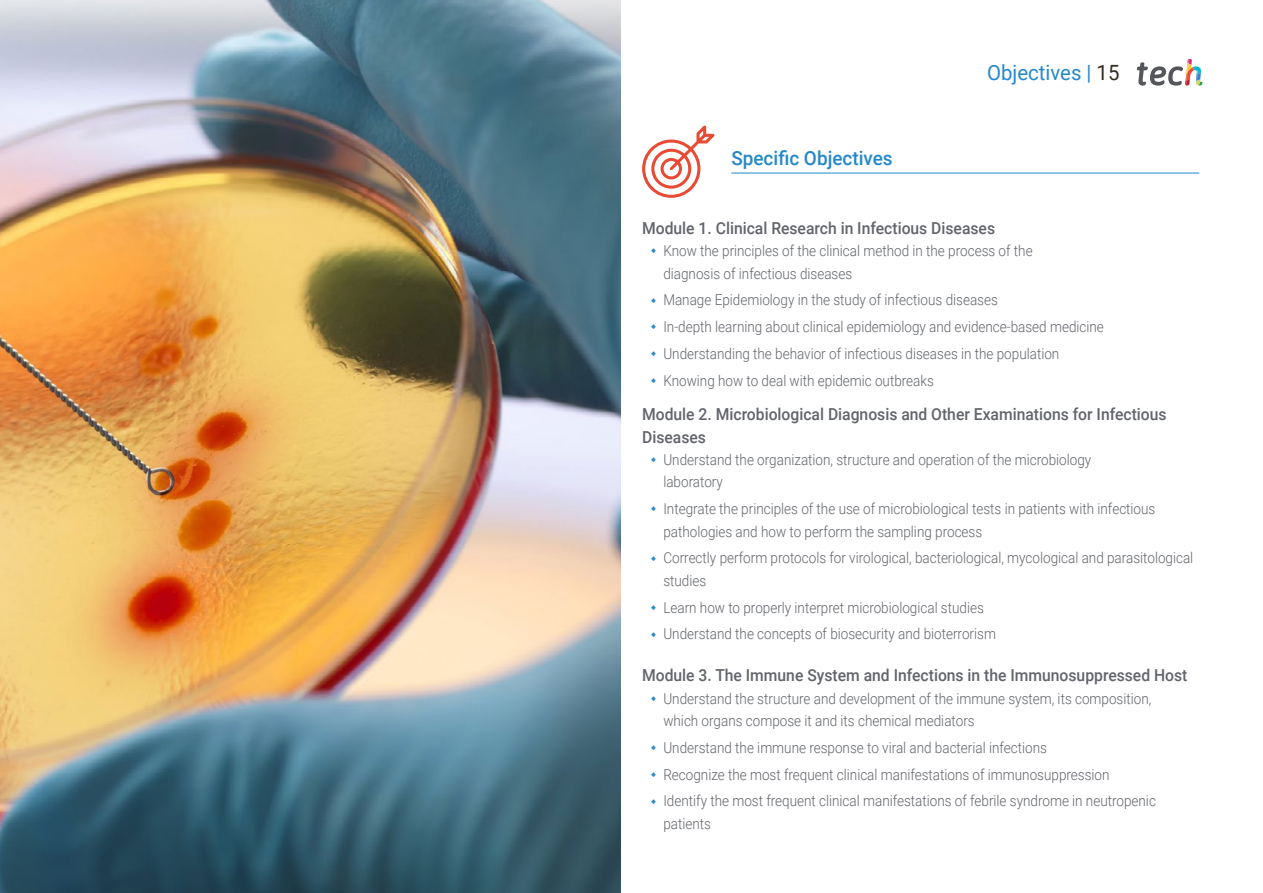
<style>
.page{position:relative;width:1263px;height:893px;background:#fff}
.page>*{position:absolute;margin:0;border:0;box-sizing:border-box;transform-origin:0 0}
.t1{font:21px "Roboto";color:#2488c9}
.t2{font:500 19.5px "Roboto";color:#2488c9}
.t3{font:500 16.5px/22.5px "Roboto";color:#61646a;scale:.95 1}
.t4{font:300 15px/26.7px "Roboto";color:#61646a;scale:.9 1}
.s1{color:#312e20}
</style>
<div class="page">
<svg style="left:642px;top:125px;width:72px;height:73px"></svg>
<hr style="left:731px;top:173px;width:468px;height:1px;background:#2488c9">
<svg style="left:1137px;top:59px;width:65px;height:27px"></svg>
<img style="left:0;top:0;width:621px;height:893px">
<h2 class="t2" style="left:731px;top:144px;width:163px">Specific Objectives</h2>
<h1 class="t1" style="left:987px;top:57px;width:134px">Objectives | <span class="s1">15</span></h1>
<p class="t3" style="left:642px;top:216px;width:373px">Module 1. Clinical Research in Infectious Diseases</p>
<p class="t4" style="left:663px;top:239px;width:412px;line-height:22.5px">Know the principles of the clinical method in the process of the diagnosis of infectious diseases</p>
<p class="t4" style="left:663px;top:286px;width:491px">Manage Epidemiology in the study of infectious diseases<br>In-depth learning about clinical epidemiology and evidence-based medicine Understanding the behavior of infectious diseases in the population Knowing how to deal with epidemic outbreaks</p>
<p class="t3" style="left:642px;top:402px;width:554px">Module 2. Microbiological Diagnosis and Other Examinations for Infectious<br>Diseases</p>
<p class="t4" style="left:663px;top:448px;width:477px;line-height:22.5px">Understand the organization, structure and operation of the microbiology laboratory</p>
<p class="t4" style="left:663px;top:497px;width:548px;line-height:22.5px">Integrate the principles of the use of microbiological tests in patients with infectious pathologies and how to perform the sampling process</p>
<p class="t4" style="left:663px;top:546px;width:590px;line-height:22.5px">Correctly perform protocols for virological, bacteriological, mycological and parasitological studies</p>
<p class="t4" style="left:663px;top:593px;width:371px">Learn how to properly interpret microbiological studies<br>Understand the concepts of biosecurity and bioterrorism</p>
<p class="t3" style="left:642px;top:663px;width:575px">Module 3. The Immune System and Infections in the Immunosuppressed Host</p>
<p class="t4" style="left:663px;top:686px;width:544px;line-height:22.5px">Understand the structure and development of the immune system, its composition, which organs compose it and its chemical mediators</p>
<p class="t4" style="left:663px;top:733px;width:549px">Understand the immune response to viral and bacterial infections<br>Recognize the most frequent clinical manifestations of immunosuppression<br>Identify the most frequent clinical manifestations of febrile syndrome in neutropenic</p>
<p class="t4" style="left:663px;top:809px;width:54px">patients</p>
</div>
